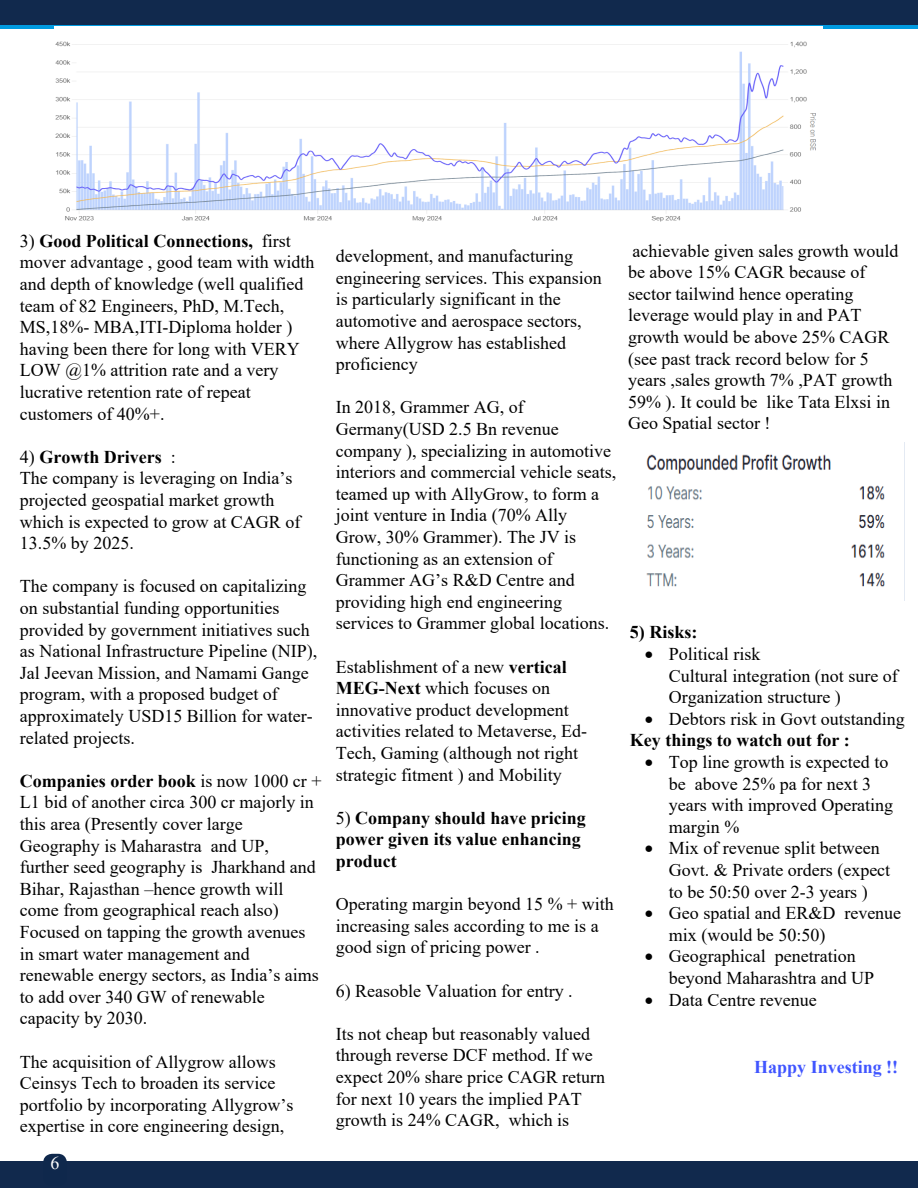
<style>
.page{position:relative;width:918px;height:1188px;background:#fff}
.page>*{position:absolute;margin:0;border:0;box-sizing:border-box;transform-origin:0 0}
.t1{font:18px/21.6px "Times New Roman";color:#000}
.t2{font:700 18px/21.6px "Times New Roman";color:#000}
.t3{font:700 18px "Times New Roman";color:#4055ff}
.t4{font:18px "Times New Roman";color:#fff}
.s1{font-weight:700}
.s2{font-weight:400}
</style>
<div class="page">
<svg style="left:0;top:25px;width:918px;height:4px;fill:#009ae0"></svg>
<div style="left:0;top:0;width:918px;height:25px;background:#11294d"></div>
<div style="left:0;top:1162px;width:918px;height:26px;background:#11294d"></div>
<div style="left:43px;top:1154px;width:24px;height:32px;background:#0f284c;border-radius:9px"></div>
<img style="left:55px;top:27px;width:768px;height:195px">
<img style="left:646px;top:454px;width:239px;height:133px">
<p class="t1" style="left:20px;top:229px;width:296px">3) <span class="s1">Good Political Connections,</span> first mover advantage , good team with width and depth of knowledge (well qualified team of 82 Engineers, PhD, M.Tech, MS,18%- MBA,ITI-Diploma holder ) having been there for long with VERY LOW @1% attrition rate and a very lucrative retention rate of repeat customers of 40%+.</p>
<p class="t1" style="left:20px;top:445px;width:282px">4) <span class="s1">Growth Drivers</span> :<br>The company is leveraging on India’s projected geospatial market growth which is expected to grow at CAGR of<br>13.5% by 2025.</p>
<p class="t1" style="left:20px;top:575px;width:299px">The company is focused on capitalizing on substantial funding opportunities provided by government initiatives such as National Infrastructure Pipeline (NIP), Jal Jeevan Mission, and Namami Gange program, with a proposed budget of approximately USD15 Billion for water&shy;related projects.</p>
<p class="t1" style="left:20px;top:769px;width:303px"><span class="s1">Companies order book</span> is now 1000 cr + L1 bid of another circa 300 cr majorly in this area (Presently cover large Geography is Maharastra and UP, further seed geography is Jharkhand and Bihar, Rajasthan –hence growth will come from geographical reach also)<br>Focused on tapping the growth avenues in smart water management and renewable energy sectors, as India’s aims to add over 340 GW of renewable capacity by 2030.</p>
<p class="t1" style="left:20px;top:1050px;width:275px">The acquisition of Allygrow allows Ceinsys Tech to broaden its service portfolio by incorporating Allygrow’s expertise in core engineering design,</p>
<p class="t4" style="left:51px;top:1151px;width:10px">6</p>
<p class="t1" style="left:336px;top:245px;width:267px">development, and manufacturing engineering services. This expansion is particularly significant in the automotive and aerospace sectors, where Allygrow has established proficiency</p>
<p class="t1" style="left:336px;top:396px;width:282px">In 2018, Grammer AG, of<br>Germany(USD 2.5 Bn revenue company ), specializing in automotive interiors and commercial vehicle seats, teamed up with AllyGrow, to form a joint venture in India (70% Ally<br>Grow, 30% Grammer). The JV is functioning as an extension of<br>Grammer AG’s R&amp;D Centre and providing high end engineering services to Grammer global locations.</p>
<p class="t1" style="left:336px;top:655px;width:253px">Establishment of a new <span class="s1">vertical<br>MEG-Next</span> which focuses on innovative product development activities related to Metaverse, Ed-<br>Tech, Gaming (although not right strategic fitment ) and Mobility</p>
<p class="t2" style="left:336px;top:806px;width:252px"><span class="s2">5)</span> Company should have pricing power given its value enhancing product</p>
<p class="t1" style="left:336px;top:893px;width:280px">Operating margin beyond 15 % + with increasing sales according to me is a good sign of pricing power .</p>
<p class="t1" style="left:336px;top:979px;width:238px">6) Reasoble Valuation for entry .</p>
<p class="t1" style="left:336px;top:1022px;width:271px">Its not cheap but reasonably valued through reverse DCF method. If we expect 20% share price CAGR return for next 10 years the implied PAT growth is 24% CAGR, which is</p>
<p class="t1" style="left:628px;top:239px;width:272px">achievable given sales growth would be above 15% CAGR because of sector tailwind hence operating leverage would play in and PAT growth would be above 25% CAGR (see past track record below for 5 years ,sales growth 7% ,PAT growth<br>59% ). It could be like Tata Elxsi in<br>Geo Spatial sector !</p>
<p class="t2" style="left:630px;top:621px;width:69px">5) Risks:</p>
<p class="t1" style="left:669px;top:643px;width:230px;text-indent:-24px">• Political risk<br>Cultural integration (not sure of<br>Organization structure )</p>
<p class="t1" style="left:630px;top:707px;width:276px;text-indent:15px">• Debtors risk in Govt outstanding<br><span class="s1">Key things to watch out for :</span></p>
<p class="t1" style="left:669px;top:751px;width:226px;text-indent:-24px">• Top line growth is expected to be above 25% pa for next 3 years with improved Operating margin %</p>
<p class="t1" style="left:669px;top:837px;width:223px;text-indent:-24px">• Mix of revenue split between<br>Govt. &amp; Private orders (expect to be 50:50 over 2-3 years )</p>
<p class="t1" style="left:669px;top:902px;width:234px;text-indent:-24px">• Geo spatial and ER&amp;D revenue mix (would be 50:50)</p>
<p class="t1" style="left:669px;top:945px;width:207px;text-indent:-24px">• Geographical penetration beyond Maharashtra and UP</p>
<p class="t1" style="left:645px;top:988px;width:173px">• Data Centre revenue</p>
<p class="t3" style="left:754px;top:1054px;width:146px">Happy Investing !!</p>
</div>
